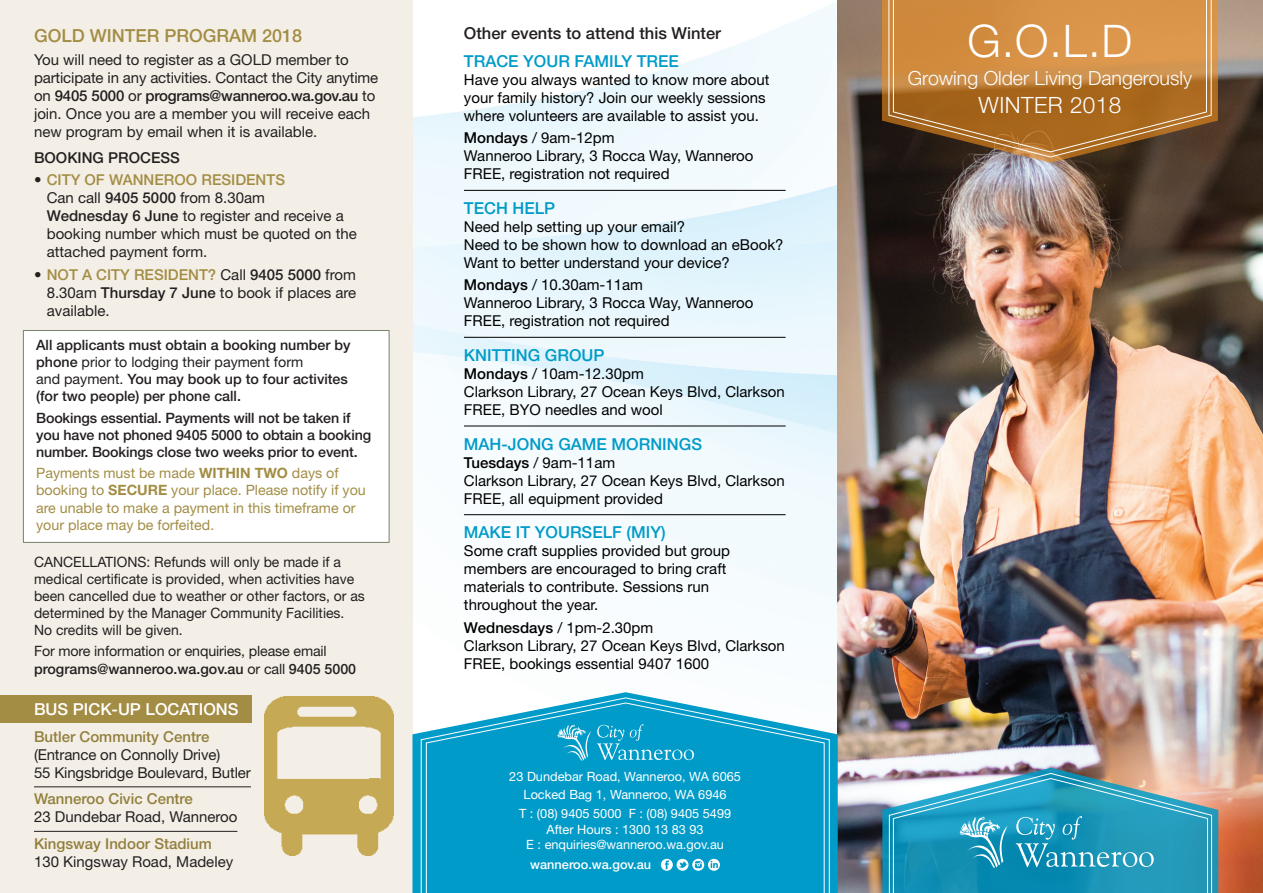
<style>
.page{position:relative;width:1263px;height:893px;background:#fff}
.page>*{position:absolute;margin:0;border:0;box-sizing:border-box;transform-origin:0 0}
.t1{font:300 45px "Helvetica Neue";color:#fff}
.t2{font:300 22.5px "Helvetica Neue";letter-spacing:.02em;color:#fff}
.t3{font:300 19.5px "Helvetica Neue";color:#fff}
.t4{font:500 18px "Helvetica Neue";color:#a38d45}
.body_light__2{font:500 16.5px "Helvetica Neue";color:#009bc8}
.body_light__2-2{font:500 16.5px "Helvetica Neue";color:#231f20}
.t5{font:500 16.5px "Helvetica Neue";color:#fff}
.body_light__2-3{font:15px/18px "Helvetica Neue";color:#000}
.t6{font:15px/18px "Helvetica Neue";color:#231f20}
.t7{font:500 15px "Helvetica Neue";color:#927f3d}
.t8{font:500 15px "Helvetica Neue";color:#231f20}
.t9{font:14.25px/17.1px "Helvetica Neue";color:#231f20}
.t10{font:500 14.25px/17.1px "Helvetica Neue";letter-spacing:-.01em;color:#231f20}
.t11{font:14.25px/17.1px "Helvetica Neue";color:#a38d45}
.t12{font:12.75px/15.3px "Helvetica Neue";color:#fff;text-align:center}
.t13{font:500 12.75px "Helvetica Neue";color:#fff}
.s1{font-weight:500}
.s2{font-weight:300}
.s3{font-weight:500;color:#a38d45}
.s4{font-weight:400}
.s5{font-weight:700}
.s6{font-weight:500;color:#927f3d}
</style>
<div class="page">
<img style="left:412px;top:0;width:426px;height:692px">
<img style="left:838px;top:0;width:425px;height:893px">
<div style="left:0;top:0;width:412px;height:893px;background:#f4efe6"></div>
<hr style="left:464px;top:190px;width:322px;height:1px;background:#000">
<hr style="left:464px;top:337px;width:322px;height:1px;background:#000">
<hr style="left:464px;top:426px;width:322px;height:1px;background:#000">
<hr style="left:464px;top:514px;width:322px;height:1px;background:#000">
<img style="left:264px;top:696px;width:130px;height:160px">
<div style="left:0;top:695px;width:251px;height:28px;background:#a38d45"></div>
<hr style="left:34px;top:786px;width:217px;height:1px;background:#231f20">
<hr style="left:34px;top:831px;width:203px;height:1px;background:#231f20">
<div style="left:23px;top:330px;width:366px;height:212px;background:#fff"></div>
<hr style="left:23px;top:330px;width:366px;height:1px;background:#76816f">
<hr style="left:23px;top:331px;width:1px;height:211px;background:#76816f">
<hr style="left:389px;top:331px;width:1px;height:211px;background:#76816f">
<hr style="left:23px;top:542px;width:366px;height:1px;background:#76816f">
<svg style="left:412px;top:692px;width:426px;height:201px"></svg>
<svg style="left:420px;top:697px;width:410px;height:196px;background:#1aa5cd"></svg>
<svg style="left:597px;top:724px;width:97px;height:36px;background:#20a7ce"></svg>
<svg style="left:557px;top:724px;width:34px;height:37px"></svg>
<svg style="left:676px;top:859px;width:12px;height:12px"></svg>
<svg style="left:661px;top:859px;width:12px;height:12px"></svg>
<svg style="left:665px;top:860px;width:4px;height:9px"></svg>
<svg style="left:692px;top:859px;width:12px;height:12px"></svg>
<svg style="left:695px;top:861px;width:7px;height:7px"></svg>
<svg style="left:708px;top:859px;width:12px;height:12px"></svg>
<svg style="left:710px;top:861px;width:8px;height:7px"></svg>
<svg style="left:678px;top:861px;width:9px;height:7px"></svg>
<svg style="left:882px;top:768px;width:336px;height:125px;background:#44a2bc"></svg>
<svg style="left:882px;top:0;width:336px;height:163px;background:#805b37"></svg>
<svg style="left:888px;top:0;width:324px;height:158px;background:#b67b39"></svg>
<p class="t4" style="left:34px;top:25px;width:270px">GOLD WINTER PROGRAM 2018</p>
<p class="t6" style="left:34px;top:50px;width:346px">You will need to register as a GOLD member to participate in any activities. Contact the City anytime on <span class="s1">9405 5000</span> or <span class="s1">programs@wanneroo.wa.gov.au</span> to join. Once you are a member you will receive each new program by email when it is available.</p>
<p class="t8" style="left:34px;top:149px;width:147px">BOOKING PROCESS</p>
<p class="t6" style="left:47px;top:171px;width:312px;text-indent:-13px"><span class="s2">•</span> <span class="s3">CITY OF WANNEROO RESIDENTS<br></span>Can call <span class="s1">9405 5000</span> from 8.30am<br><span class="s1">Wednesday 6 June</span> to register and receive a booking number which must be quoted on the attached payment form.</p>
<p class="t6" style="left:47px;top:265px;width:311px;text-align:justify;text-indent:-13px"><span class="s2">•</span> <span class="s3">NOT A CITY RESIDENT?</span> Call <span class="s1">9405 5000</span> from 8.30am <span class="s1">Thursday 7 June</span> to book if places are available.</p>
<p class="t10" style="left:36px;top:336px;width:316px">All applicants must obtain a booking number by phone <span class="s4">prior to lodging their payment form<br>and payment.</span> You may book up to four activites (for two people) per phone call.</p>
<p class="t10" style="left:36px;top:409px;width:337px">Bookings essential. Payments will not be taken if you have not phoned 9405 5000 to obtain a booking number. Bookings close two weeks prior to event.</p>
<p class="t11" style="left:36px;top:464px;width:331px">Payments must be made <span class="s5">WITHIN TWO</span> days of booking to <span class="s5">SECURE</span> your place. Please notify if you are unable to make a payment in this timeframe or your place may be forfeited.</p>
<p class="t9" style="left:34px;top:553px;width:332px">CANCELLATIONS: Refunds will only be made if a medical certificate is provided, when activities have been cancelled due to weather or other factors, or as determined by the Manager Community Facilities.<br>No credits will be given.</p>
<p class="t9" style="left:34px;top:642px;width:324px;line-height:18px">For more information or enquiries, please email <span class="s1">programs@wanneroo.wa.gov.au</span> or call <span class="s1">9405 5000</span></p>
<p class="t5" style="left:34px;top:700px;width:206px">BUS PICK-UP LOCATIONS</p>
<p class="t6" style="left:34px;top:727px;width:218px"><span class="s6">Butler Community Centre </span>(Entrance on Connolly Drive)<br>55 Kingsbridge Boulevard, Butler</p>
<p class="t6" style="left:34px;top:790px;width:205px"><span class="s6">Wanneroo Civic Centre<br></span>23 Dundebar Road, Wanneroo</p>
<p class="t7" style="left:34px;top:835px;width:179px">Kingsway Indoor Stadium</p>
<p class="t6" style="left:34px;top:852px;width:201px">130 Kingsway Road, Madeley</p>
<p class="body_light__2-2" style="left:464px;top:23px;width:259px">Other events to attend this Winter</p>
<p class="body_light__2" style="left:464px;top:51px;width:216px">TRACE YOUR FAMILY TREE</p>
<p class="body_light__2-3" style="left:464px;top:71px;width:307px">Have you always wanted to know more about your family history? Join our weekly sessions where volunteers are available to assist you.</p>
<p class="body_light__2-3" style="left:464px;top:129px;width:152px"><span class="s1">Mondays</span> / 9am-12pm</p>
<p class="body_light__2-3" style="left:464px;top:147px;width:291px">Wanneroo Library, 3 Rocca Way, Wanneroo<br>FREE, registration not required</p>
<p class="body_light__2" style="left:464px;top:198px;width:93px">TECH HELP</p>
<p class="body_light__2-3" style="left:464px;top:217px;width:223px">Need help setting up your email?</p>
<p class="body_light__2-3" style="left:464px;top:235px;width:321px">Need to be shown how to download an eBook?</p>
<p class="body_light__2-3" style="left:464px;top:253px;width:267px">Want to better understand your device?</p>
<p class="body_light__2-3" style="left:464px;top:276px;width:180px"><span class="s1">Mondays</span> / 10.30am-11am</p>
<p class="body_light__2-3" style="left:464px;top:294px;width:291px">Wanneroo Library, 3 Rocca Way, Wanneroo<br>FREE, registration not required</p>
<p class="body_light__2" style="left:464px;top:345px;width:142px">KNITTING GROUP</p>
<p class="body_light__2-3" style="left:464px;top:364px;width:181px"><span class="s1">Mondays</span> / 10am-12.30pm</p>
<p class="body_light__2-3" style="left:464px;top:382px;width:322px">Clarkson Library, 27 Ocean Keys Blvd, Clarkson<br>FREE, BYO needles and wool</p>
<p class="body_light__2" style="left:464px;top:434px;width:240px">MAH-JONG GAME MORNINGS</p>
<p class="body_light__2-3" style="left:464px;top:453px;width:153px"><span class="s1">Tuesdays</span> / 9am-11am</p>
<p class="body_light__2-3" style="left:464px;top:471px;width:322px">Clarkson Library, 27 Ocean Keys Blvd, Clarkson<br>FREE, all equipment provided</p>
<p class="body_light__2" style="left:464px;top:523px;width:203px">MAKE IT YOURSELF (MIY)</p>
<p class="body_light__2-3" style="left:464px;top:542px;width:268px">Some craft supplies provided but group members are encouraged to bring craft materials to contribute. Sessions run throughout the year.</p>
<p class="body_light__2-3" style="left:464px;top:618px;width:191px"><span class="s1">Wednesdays</span> / 1pm-2.30pm</p>
<p class="body_light__2-3" style="left:464px;top:636px;width:322px">Clarkson Library, 27 Ocean Keys Blvd, Clarkson<br>FREE, bookings essential 9407 1600</p>
<p class="t12" style="left:509px;top:769px;width:233px">23 Dundebar Road, Wanneroo, WA 6065</p>
<p class="t12" style="left:524px;top:786px;width:205px">Locked Bag 1, Wanneroo, WA 6946</p>
<p class="t12" style="left:519px;top:806px;width:214px">T : (08) 9405 5000 F : (08) 9405 5499<br>After Hours : 1300 13 83 93<br>E : enquiries@wanneroo.wa.gov.au</p>
<p class="t13" style="left:530px;top:856px;width:122px">wanneroo.wa.gov.au</p>
<p class="t1" style="left:968px;top:14px;width:166px">G.O.L.D</p>
<p class="t3" style="left:908px;top:67px;width:286px">Growing Older Living Dangerously</p>
<p class="t2" style="left:978px;top:92px;width:144px">WINTER 2018</p>
</div>
